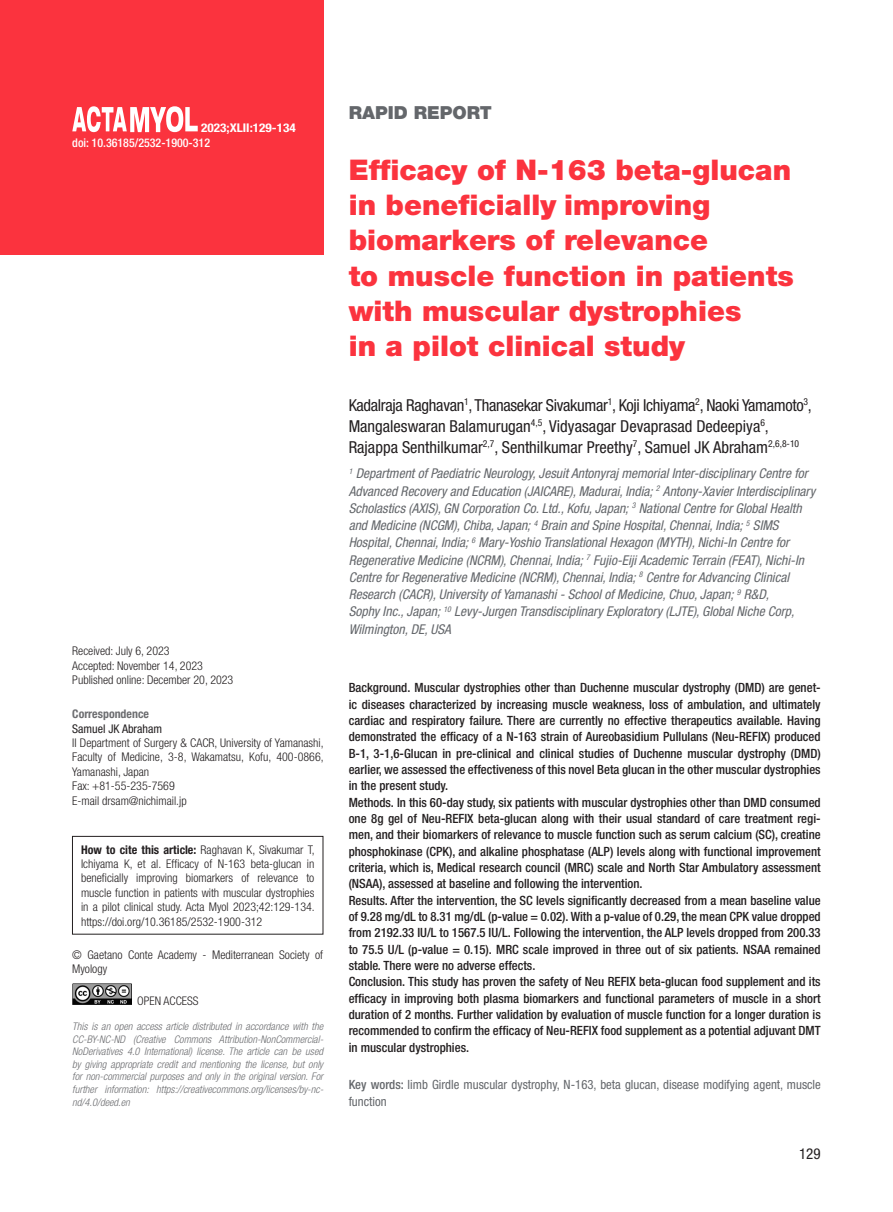
<style>
.page{position:relative;width:893px;height:1212px;background:#fff}
.page>*{position:absolute;margin:0;border:0;box-sizing:border-box;transform-origin:0 0}
.TITOLO{font:900 28.5px/35.2px "Helvetica Neue LT Std";color:#fb333e}
.RUBRICA{font:900 18px "Helvetica Neue LT Std";color:#64676b}
.AUTORI{font:condensed 16.5px/20.9px "Helvetica Neue LT Std";color:#231f20}
.t1{font:condensed 15px "Helvetica Neue LT Std";color:#231f20}
.CLINICA{font:italic condensed 13.5px/17.2px "Helvetica Neue LT Std";color:#64676b}
.SUMMARY_testo{font:500 condensed 12.75px/16.4px "Helvetica Neue LT Std";color:#231f20;text-align:justify}
.KEYWORDS{font:condensed 12.75px/16.4px "Helvetica Neue LT Std";color:#64676b}
.t2{font:300 condensed 12px/14.4px "Helvetica Neue LT Std";color:#231f20}
.t3{font:500 condensed 12px "Helvetica Neue LT Std";color:#fff}
.t4{font:700 condensed 12px "Helvetica Neue LT Std";color:#fff;scale:1.1 1}
.t5{font:condensed 12px "Helvetica Neue LT Std";color:#231f20}
.t6{font:700 condensed 11.85px "Helvetica Neue LT Std";color:#6c6d70}
.t7{font:300 condensed 11.85px "Helvetica Neue LT Std";color:#231f20}
.t8{font:italic 300 condensed 10.5px/12.6px "Helvetica Neue LT Std";color:#6c6d70;text-align:justify}
.s1{font-weight:700}
.s2{font-weight:500}
</style>
<div class="page">
<div style="left:0;top:0;width:323px;height:255px;background:#fb333e"></div>
<div style="left:72px;top:836px;width:251px;height:98px;border:1px solid #231f20"></div>
<img style="left:72px;top:984px;width:60px;height:21px">
<svg style="left:72px;top:106px;width:126px;height:26px"></svg>
<p class="t4" style="left:201px;top:121px;width:87px">2023;XLII:129-134</p>
<p class="t3" style="left:72px;top:135px;width:139px">doi: 10.36185/2532-1900-312</p>
<p class="t2" style="left:72px;top:644px;width:163px">Received: July 6, 2023<br>Accepted: November 14, 2023<br>Published online: December 20, 2023</p>
<p class="t6" style="left:72px;top:707px;width:78px">Correspondence</p>
<p class="t5" style="left:72px;top:721px;width:91px">Samuel JK Abraham</p>
<p class="t2" style="left:72px;top:735px;width:253px">II Department of Surgery &amp; CACR, University of Yamanashi, Faculty of Medicine, 3-8, Wakamatsu, Kofu, 400-0866, Yamanashi, Japan<br>Fax: +81-55-235-7569<br>E-mail drsam@nichimail.jp</p>
<p class="t2" style="left:81px;top:842px;width:235px;text-align:justify"><span class="s1">How to cite this article:</span> Raghavan K, Sivakumar T, Ichiyama K, et al. Efficacy of N-163 beta-glucan in beneficially improving biomarkers of relevance to muscle function in patients with muscular dystrophies in a pilot clinical study. Acta Myol 2023;42:129-134. https://doi.org/10.36185/2532-1900-312</p>
<p class="t2" style="left:72px;top:947px;width:252px">© Gaetano Conte Academy - Mediterranean Society of<br>Myology</p>
<p class="t7" style="left:137px;top:994px;width:63px">OPEN ACCESS</p>
<p class="t8" style="left:72px;top:1020px;width:252px">This is an open access article distributed in accordance with the CC-BY-NC-ND (Creative Commons Attribution-NonCommercial-NoDerivatives 4.0 International) license. The article can be used by giving appropriate credit and mentioning the license, but only for non-commercial purposes and only in the original version. For further information: https://creativecommons.org/licenses/by-nc&shy;nd/4.0/deed.en</p>
<p class="RUBRICA" style="left:349px;top:102px;width:145px">RAPID REPORT</p>
<p class="TITOLO" style="left:349px;top:152px;width:446px">Efficacy of N-163 beta-glucan in beneficially improving biomarkers of relevance<br>to muscle function in patients with muscular dystrophies<br>in a pilot clinical study</p>
<p class="AUTORI" style="left:349px;top:395px;width:465px">Kadalraja Raghavan<sup>1</sup>, Thanasekar Sivakumar<sup>1</sup>, Koji Ichiyama<sup>2</sup>, Naoki Yamamoto<sup>3</sup>,<br>Mangaleswaran Balamurugan<sup>4,5</sup>, Vidyasagar Devaprasad Dedeepiya<sup>6</sup>,<br>Rajappa Senthilkumar<sup>2,7</sup>, Senthilkumar Preethy<sup>7</sup>, Samuel JK Abraham<sup>2,6,8-10</sup></p>
<p class="CLINICA" style="left:349px;top:465px;width:468px"><sup>1</sup> Department of Paediatric Neurology, Jesuit Antonyraj memorial Inter-disciplinary Centre for Advanced Recovery and Education (JAICARE), Madurai, India; <sup>2</sup> Antony-Xavier Interdisciplinary Scholastics (AXIS), GN Corporation Co. Ltd., Kofu, Japan; <sup>3</sup> National Centre for Global Health and Medicine (NCGM), Chiba, Japan; <sup>4</sup> Brain and Spine Hospital, Chennai, India; <sup>5</sup> SIMS Hospital, Chennai, India; <sup>6</sup> Mary-Yoshio Translational Hexagon (MYTH), Nichi-In Centre for Regenerative Medicine (NCRM), Chennai, India; <sup>7</sup> Fujio-Eiji Academic Terrain (FEAT), Nichi-In Centre for Regenerative Medicine (NCRM), Chennai, India; <sup>8</sup> Centre for Advancing Clinical Research (CACR), University of Yamanashi - School of Medicine, Chuo, Japan; <sup>9</sup> R&amp;D,<br>Sophy Inc., Japan; <sup>10</sup> Levy-Jurgen Transdisciplinary Exploratory (LJTE), Global Niche Corp, Wilmington, DE, USA</p>
<p class="SUMMARY_testo" style="left:349px;top:679px;width:474px">Background. Muscular dystrophies other than Duchenne muscular dystrophy (DMD) are genet&shy;ic diseases characterized by increasing muscle weakness, loss of ambulation, and ultimately cardiac and respiratory failure. There are currently no effective therapeutics available. Having demonstrated the efficacy of a N-163 strain of Aureobasidium Pullulans (Neu-REFIX) produced B-1, 3-1,6-Glucan in pre-clinical and clinical studies of Duchenne muscular dystrophy (DMD) earlier, we assessed the effectiveness of this novel Beta glucan in the other muscular dystrophies in the present study.</p>
<p class="SUMMARY_testo" style="left:349px;top:794px;width:474px">Methods. In this 60-day study, six patients with muscular dystrophies other than DMD consumed one 8g gel of Neu-REFIX beta-glucan along with their usual standard of care treatment regi&shy;men, and their biomarkers of relevance to muscle function such as serum calcium (SC), creatine phosphokinase (CPK), and alkaline phosphatase (ALP) levels along with functional improvement criteria, which is, Medical research council (MRC) scale and North Star Ambulatory assessment (NSAA), assessed at baseline and following the intervention.</p>
<p class="SUMMARY_testo" style="left:349px;top:892px;width:474px">Results. After the intervention, the SC levels significantly decreased from a mean baseline value of 9.28 mg/dL to 8.31 mg/dL (p-value = 0.02). With a p-value of 0.29, the mean CPK value dropped from 2192.33 IU/L to 1567.5 IU/L. Following the intervention, the ALP levels dropped from 200.33 to 75.5 U/L (p-value = 0.15). MRC scale improved in three out of six patients. NSAA remained stable. There were no adverse effects.</p>
<p class="SUMMARY_testo" style="left:349px;top:973px;width:474px">Conclusion. This study has proven the safety of Neu REFIX beta-glucan food supplement and its efficacy in improving both plasma biomarkers and functional parameters of muscle in a short duration of 2 months. Further validation by evaluation of muscle function for a longer duration is recommended to confirm the efficacy of Neu-REFIX food supplement as a potential adjuvant DMT in muscular dystrophies.</p>
<p class="KEYWORDS" style="left:349px;top:1076px;width:473px"><span class="s2">Key words:</span> limb Girdle muscular dystrophy, N-163, beta glucan, disease modifying agent, muscle function</p>
<p class="t1" style="left:799px;top:1145px;width:23px">129</p>
</div>
